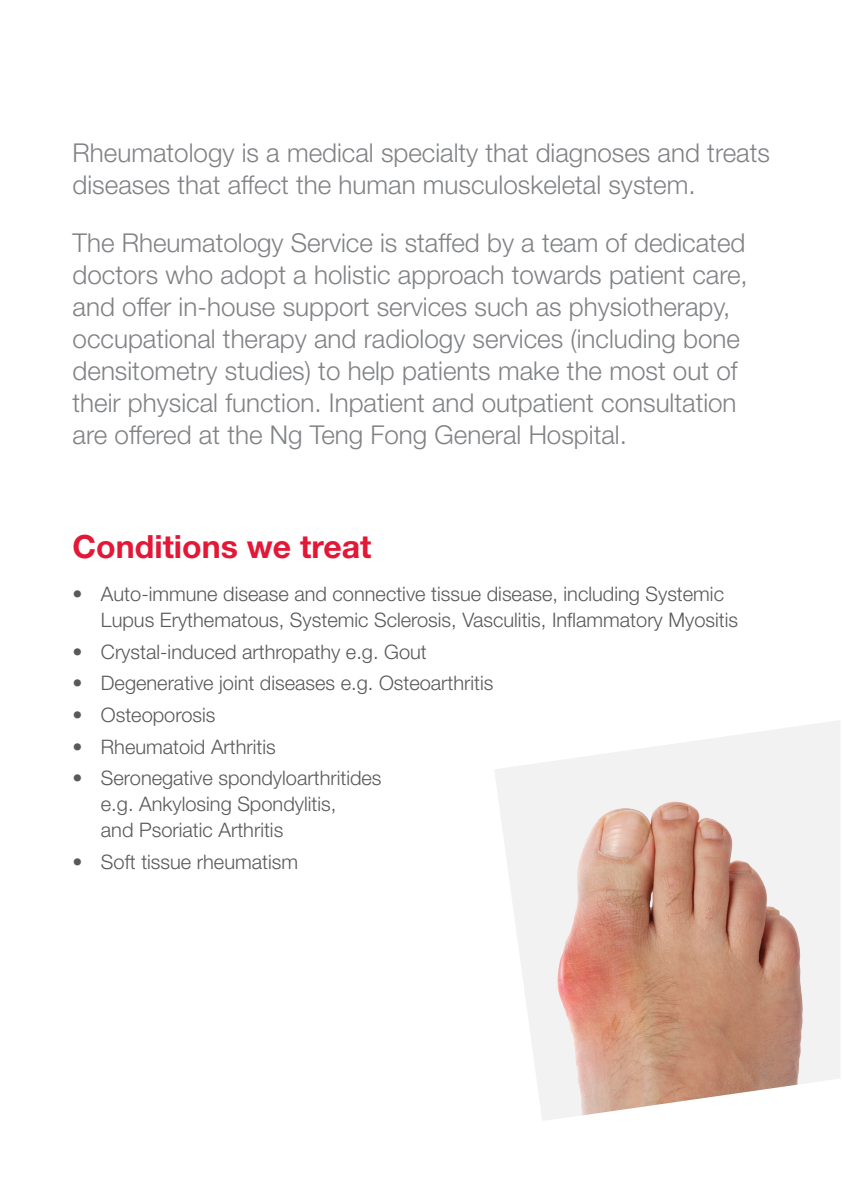
<style>
.page{position:relative;width:843px;height:1194px;background:#fff}
.page>*{position:absolute;margin:0;border:0;box-sizing:border-box;transform-origin:0 0}
.t1{font:700 32px "Helvetica Neue LT Std";color:#e31837}
.t2{font:300 26px/32px "Helvetica Neue LT Std";color:#808285}
.t3{font:300 20px/26px "Helvetica Neue LT Std";color:#58595b}
</style>
<div class="page">
<svg style="left:495px;top:720px;width:345px;height:359px;fill:#f5f5f6"></svg>
<img style="left:524px;top:771px;width:309px;height:350px">
<p class="t2" style="left:73px;top:136px;width:698px">Rheumatology is a medical specialty that diagnoses and treats diseases that affect the human musculoskeletal system.</p>
<p class="t2" style="left:73px;top:226px;width:676px">The Rheumatology Service is staffed by a team of dedicated doctors who adopt a holistic approach towards patient care, and offer in-house support services such as physiotherapy, occupational therapy and radiology services (including bone densitometry studies) to help patients make the most out of their physical function. Inpatient and outpatient consultation are offered at the Ng Teng Fong General Hospital.</p>
<p class="t1" style="left:73px;top:527px;width:300px">Conditions we treat</p>
<p class="t3" style="left:101px;top:580px;width:638px;text-indent:-28px">• Auto-immune disease and connective tissue disease, including Systemic<br>Lupus Erythematous, Systemic Sclerosis, Vasculitis, Inflammatory Myositis</p>
<p class="t3" style="left:73px;top:638px;width:355px">• Crystal-induced arthropathy e.g. Gout</p>
<p class="t3" style="left:73px;top:670px;width:422px">• Degenerative joint diseases e.g. Osteoarthritis</p>
<p class="t3" style="left:73px;top:701px;width:144px">• Osteoporosis</p>
<p class="t3" style="left:73px;top:733px;width:205px">• Rheumatoid Arthritis</p>
<p class="t3" style="left:101px;top:765px;width:282px;text-indent:-28px">• Seronegative spondyloarthritides e.g. Ankylosing Spondylitis,<br>and Psoriatic Arthritis</p>
<p class="t3" style="left:73px;top:848px;width:227px">• Soft tissue rheumatism</p>
</div>
